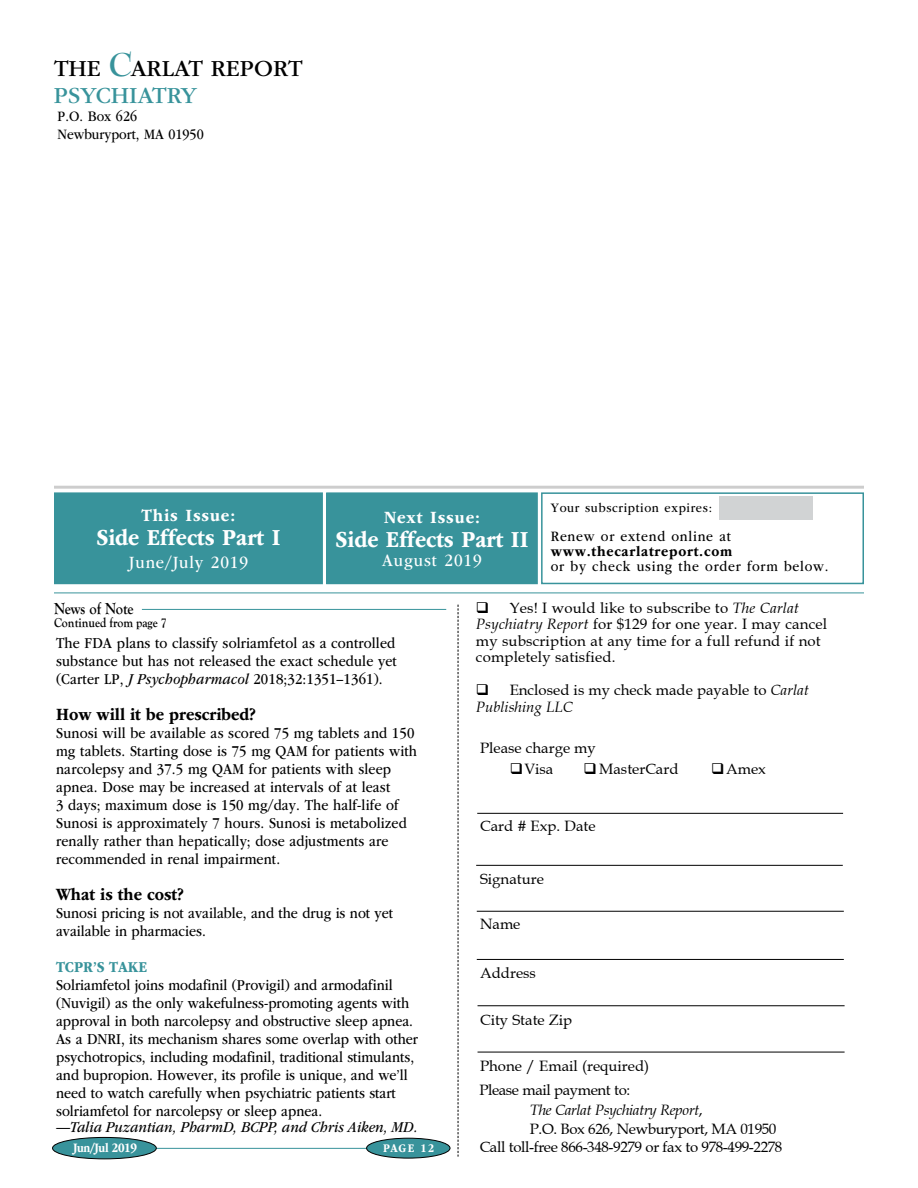
<style>
.page{position:relative;width:918px;height:1188px;background:#fff}
.page>*{position:absolute;margin:0;border:0;box-sizing:border-box;transform-origin:0 0}
.t1{font:700 24px "ITC Garamond Std";color:#fff;scale:.88 1}
.t2{font:24px/27px "ITC Garamond Std";color:#000}
.t3{font:700 18px "ITC Garamond Std";color:#000;scale:.88 1}
.t4{font:18px "ITC Garamond Std";letter-spacing:.055em;color:#fff;scale:.9 1}
.t5{font:700 18px "ITC Garamond Std";letter-spacing:.055em;color:#fff;scale:.9 1}
.t6{font:700 16.5px "Goudy Old Style T";letter-spacing:-.01em;color:#000;scale:.88 1}
.t7{font:15.75px/18px "ITC Garamond Std";color:#000;scale:.88 1}
.t8{font:italic 15.75px "ITC Garamond Std";color:#000;scale:.88 1}
.t9{font:700 15.75px "ITC Garamond Std";color:#38939b;scale:.88 1}
.t10{font:15px/16.5px "Book Antiqua";color:#000}
.t11{font:15px/19.5px "Book Antiqua";letter-spacing:-.025em;color:#000}
.t12{font:15px "ITC Garamond Std";letter-spacing:.055em;color:#000;scale:.9 1}
.t13{font:15px/18px "ITC Garamond Std";color:#000;scale:.88 1}
.t14{font:700 15px "ITC Garamond Std";letter-spacing:.055em;color:#000;scale:.9 1}
.t15{font:13.5px "ITC Garamond Std";letter-spacing:.055em;color:#000;scale:.9 1}
.t16{font:700 13.5px "Goudy Old Style T";color:#000;scale:.88 1}
.t17{font:700 13.5px "ITC Garamond Std";letter-spacing:-.03em;color:#fff;scale:.82 1}
.t18{font:700 12.15px "ITC Garamond Std";letter-spacing:.105em;color:#fff;scale:.85 1}
.s1{font-family:"Bernhard Modern Std";font-weight:700;font-size:36px;color:#38939b}
.s2{color:#38939b}
.s3{font-style:italic}
</style>
<div class="page">
<svg style="left:458px;top:605px;width:1px;height:552px"></svg>
<hr style="left:54px;top:1148px;width:396px;height:1px;background:#38939b">
<div style="left:367px;top:1138px;width:83px;height:20px;background:#38939b;border-radius:50%"></div>
<div style="left:366px;top:1138px;width:84px;height:20px;border:1px solid #000;border-radius:50%"></div>
<div style="left:53px;top:1137px;width:103px;height:22px;background:#38939b;border-radius:50%"></div>
<div style="left:52px;top:1137px;width:105px;height:22px;border:1px solid #000;border-radius:50%"></div>
<hr style="left:142px;top:609px;width:304px;height:1px;background:#38939b">
<div style="left:55px;top:493px;width:267px;height:90px;background:#38939b"></div>
<div style="left:54px;top:492px;width:269px;height:92px;border:2px solid #38939b"></div>
<hr style="left:54px;top:593px;width:810px;height:1px;background:#38939b">
<div style="left:327px;top:493px;width:210px;height:90px;background:#38939b"></div>
<div style="left:326px;top:492px;width:212px;height:92px;border:2px solid #38939b"></div>
<div style="left:541px;top:492px;width:323px;height:92px;border:2px solid #38939b"></div>
<div style="left:719px;top:496px;width:94px;height:23px;background:#d1d3d4"></div>
<hr style="left:54px;top:486px;width:810px;height:3px;background:#000">
<hr style="left:477px;top:813px;width:366px;height:1px;background:#000">
<hr style="left:476px;top:865px;width:367px;height:1px;background:#000">
<hr style="left:477px;top:911px;width:367px;height:1px;background:#000">
<hr style="left:477px;top:959px;width:367px;height:1px;background:#000">
<hr style="left:478px;top:1005px;width:367px;height:1px;background:#000">
<hr style="left:478px;top:1052px;width:367px;height:1px;background:#000">
<h1 class="t2" style="left:54px;top:55px;width:250px">THE <span class="s1">C</span>ARLAT REPORT<br><span class="s2">PSYCHIATRY</span></h1>
<p class="t13" style="left:58px;top:107px;width:168px">P.O. Box 626<br>Newburyport, MA 01950</p>
<p class="t15" style="left:551px;top:501px;width:181px">Your subscription expires:</p>
<p class="t12" style="left:551px;top:528px;width:202px">Renew or extend online at</p>
<p class="t14" style="left:551px;top:543px;width:203px">www.thecarlatreport.com</p>
<p class="t12" style="left:551px;top:558px;width:310px">or by check using the order form below.</p>
<p class="t10" style="left:476px;top:599px;width:353px">❑ Yes! I would like to subscribe to <span class="s3">The Carlat Psychiatry Report</span> for $129 for one year. I may cancel my subscription at any time for a full refund if not completely satisfied.</p>
<p class="t10" style="left:476px;top:682px;width:335px">❑ Enclosed is my check made payable to <span class="s3">Carlat<br>Publishing LLC</span></p>
<p class="t10" style="left:480px;top:740px;width:117px">Please charge my</p>
<p class="t10" style="left:510px;top:761px;width:45px">❑Visa</p>
<p class="t10" style="left:583px;top:761px;width:97px">❑ MasterCard</p>
<p class="t10" style="left:711px;top:761px;width:56px">❑Amex</p>
<p class="t5" style="left:142px;top:505px;width:105px">This Issue:</p>
<h1 class="t1" style="left:96px;top:524px;width:211px">Side Effects Part I</h1>
<p class="t4" style="left:129px;top:553px;width:134px">June/July 2019</p>
<p class="t5" style="left:384px;top:507px;width:108px">Next Issue:</p>
<h1 class="t1" style="left:335px;top:526px;width:221px">Side Effects Part II</h1>
<p class="t4" style="left:382px;top:551px;width:112px">August 2019</p>
<p class="t6" style="left:54px;top:600px;width:92px">News of Note</p>
<p class="t7" style="left:56px;top:634px;width:389px;text-align:justify">The FDA plans to classify solriamfetol as a controlled substance but has not released the exact schedule yet (Carter LP, <span class="s3">J Psychopharmacol</span> 2018;32:1351–1361).</p>
<p class="t3" style="left:56px;top:704px;width:229px">How will it be prescribed?</p>
<p class="t7" style="left:56px;top:724px;width:412px">Sunosi will be available as scored 75 mg tablets and 150 mg tablets. Starting dose is 75 mg QAM for patients with narcolepsy and 37.5 mg QAM for patients with sleep apnea. Dose may be increased at intervals of at least<br>3 days; maximum dose is 150 mg/day. The half-life of Sunosi is approximately 7 hours. Sunosi is metabolized renally rather than hepatically; dose adjustments are recommended in renal impairment.</p>
<p class="t3" style="left:56px;top:884px;width:147px">What is the cost?</p>
<p class="t7" style="left:56px;top:904px;width:385px">Sunosi pricing is not available, and the drug is not yet available in pharmacies.</p>
<p class="t9" style="left:56px;top:958px;width:105px">TCPR’S TAKE</p>
<p class="t7" style="left:56px;top:976px;width:413px">Solriamfetol joins modafinil (Provigil) and armodafinil (Nuvigil) as the only wakefulness-promoting agents with approval in both narcolepsy and obstructive sleep apnea.<br>As a DNRI, its mechanism shares some overlap with other psychotropics, including modafinil, traditional stimulants, and bupropion. However, its profile is unique, and we’ll need to watch carefully when psychiatric patients start solriamfetol for narcolepsy or sleep apnea.</p>
<p class="t8" style="left:56px;top:1118px;width:412px">—Talia Puzantian, PharmD, BCPP, and Chris Aiken, MD.</p>
<p class="t16" style="left:54px;top:615px;width:130px">Continued from page 7</p>
<p class="t10" style="left:480px;top:818px;width:117px">Card # Exp. Date</p>
<p class="t10" style="left:480px;top:870px;width:65px">Signature</p>
<p class="t10" style="left:480px;top:915px;width:42px">Name</p>
<p class="t10" style="left:480px;top:965px;width:57px">Address</p>
<p class="t10" style="left:480px;top:1011px;width:94px">City State Zip</p>
<p class="t10" style="left:479px;top:1054px;width:171px;line-height:24px">Phone / Email (required)<br>Please mail payment to:</p>
<p class="t11" style="left:530px;top:1100px;width:248px"><span class="s3">The Carlat Psychiatry Report</span>,<br>P.O. Box 626, Newburyport, MA 01950</p>
<p class="t11" style="left:480px;top:1137px;width:304px">Call toll-free 866-348-9279 or fax to 978-499-2278</p>
<p class="t17" style="left:73px;top:1140px;width:80px">Jun/Jul 2019</p>
<p class="t18" style="left:383px;top:1141px;width:62px">PAGE 12</p>
</div>
